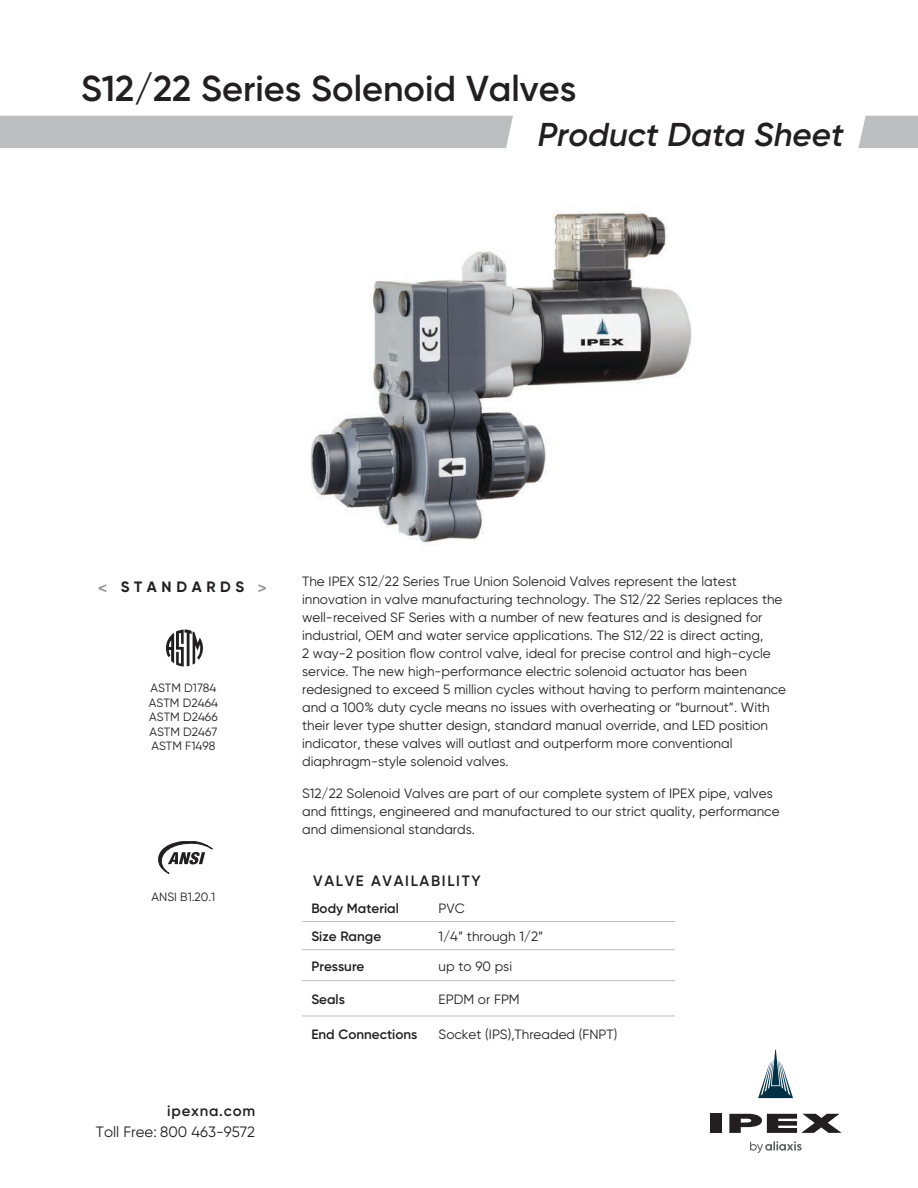
<style>
.page{position:relative;width:918px;height:1188px;background:#fff}
.page>*{position:absolute;margin:0;border:0;box-sizing:border-box;transform-origin:0 0}
.t1{font:600 36px "Gilroy";color:#231f20}
.Datasheet_Name{font:italic 600 33px "Gilroy";color:#231f20}
.t2{font:15px "Gilroy";color:#231f20}
.t3{font:600 15px "Gilroy";letter-spacing:.11em;color:#231f20}
.t4{font:700 15px "Gilroy";letter-spacing:.31em;color:#231f20}
.t5{font:600 15px "Gilroy";letter-spacing:.05em;color:#231f20}
.t6{font:13.5px/18px "Gilroy";color:#231f20}
.t7{font:600 13.5px "Gilroy";color:#231f20}
.t8{font:12px/14.4px "Gilroy";color:#231f20}
.s1{font-family:"Helvetica Neue LT";color:#949698}
</style>
<div class="page">
<svg style="left:858px;top:116px;width:60px;height:32px"></svg>
<div style="left:710px;top:1114px;width:11px;height:19px;background:#231f20"></div>
<svg style="left:729px;top:1114px;width:113px;height:19px"></svg>
<svg style="left:758px;top:1050px;width:35px;height:48px"></svg>
<svg style="left:750px;top:1141px;width:52px;height:12px"></svg>
<div style="left:0;top:116px;width:513px;height:32px;background:#bcbec0"></div>
<svg style="left:166px;top:630px;width:37px;height:37px"></svg>
<svg style="left:159px;top:841px;width:53px;height:33px"></svg>
<img style="left:311px;top:211px;width:381px;height:335px">
<hr style="left:302px;top:921px;width:123px;height:1px;background:#bcbec0">
<hr style="left:425px;top:921px;width:250px;height:1px;background:#bcbec0">
<hr style="left:302px;top:949px;width:123px;height:1px;background:#bcbec0">
<hr style="left:425px;top:949px;width:250px;height:1px;background:#bcbec0">
<hr style="left:302px;top:980px;width:123px;height:1px;background:#bcbec0">
<hr style="left:425px;top:980px;width:250px;height:1px;background:#bcbec0">
<hr style="left:302px;top:1016px;width:123px;height:1px;background:#bcbec0">
<hr style="left:425px;top:1016px;width:250px;height:1px;background:#bcbec0">
<h1 class="t1" style="left:81px;top:66px;width:497px">S12/22 Series Solenoid Valves</h1>
<p class="Datasheet_Name" style="left:538px;top:114px;width:308px">Product Data Sheet</p>
<p class="t4" style="left:98px;top:578px;width:170px"><span class="s1">&lt;</span> STANDARDS <span class="s1">&gt;</span></p>
<p class="t8" style="left:149px;top:681px;width:71px">ASTM D1784<br>ASTM D2464</p>
<p class="t8" style="left:149px;top:710px;width:70px">ASTM D2466<br>ASTM D2467</p>
<p class="t8" style="left:151px;top:739px;width:66px">ASTM F1498</p>
<p class="t8" style="left:152px;top:889px;width:65px">ANSI B1.20.1</p>
<p class="t5" style="left:167px;top:1102px;width:89px">ipexna.com</p>
<p class="t2" style="left:96px;top:1123px;width:161px">Toll Free: 800 463-9572</p>
<p class="t6" style="left:302px;top:573px;width:486px">The IPEX S12/22 Series True Union Solenoid Valves represent the latest innovation in valve manufacturing technology. The S12/22 Series replaces the well-received SF Series with a number of new features and is designed for industrial, OEM and water service applications. The S12/22 is direct acting,<br>2 way-2 position flow control valve, ideal for precise control and high-cycle service. The new high-performance electric solenoid actuator has been redesigned to exceed 5 million cycles without having to perform maintenance and a 100% duty cycle means no issues with overheating or “burnout”. With their lever type shutter design, standard manual override, and LED position indicator, these valves will outlast and outperform more conventional diaphragm-style solenoid valves.</p>
<p class="t6" style="left:302px;top:784px;width:479px">S12/22 Solenoid Valves are part of our complete system of IPEX pipe, valves and fittings, engineered and manufactured to our strict quality, performance and dimensional standards.</p>
<p class="t3" style="left:313px;top:871px;width:169px">VALVE AVAILABILITY</p>
<p class="t7" style="left:311px;top:900px;width:89px">Body Material</p>
<p class="t6" style="left:439px;top:899px;width:28px">PVC</p>
<p class="t7" style="left:311px;top:928px;width:71px">Size Range</p>
<p class="t6" style="left:439px;top:927px;width:106px">1/4” through 1/2”</p>
<p class="t7" style="left:311px;top:957px;width:55px">Pressure</p>
<p class="t6" style="left:439px;top:957px;width:75px">up to 90 psi</p>
<p class="t7" style="left:311px;top:991px;width:35px">Seals</p>
<p class="t6" style="left:439px;top:990px;width:83px">EPDM or FPM</p>
<p class="t7" style="left:311px;top:1026px;width:107px">End Connections</p>
<p class="t6" style="left:439px;top:1025px;width:180px">Socket (IPS),Threaded (FNPT)</p>
</div>
